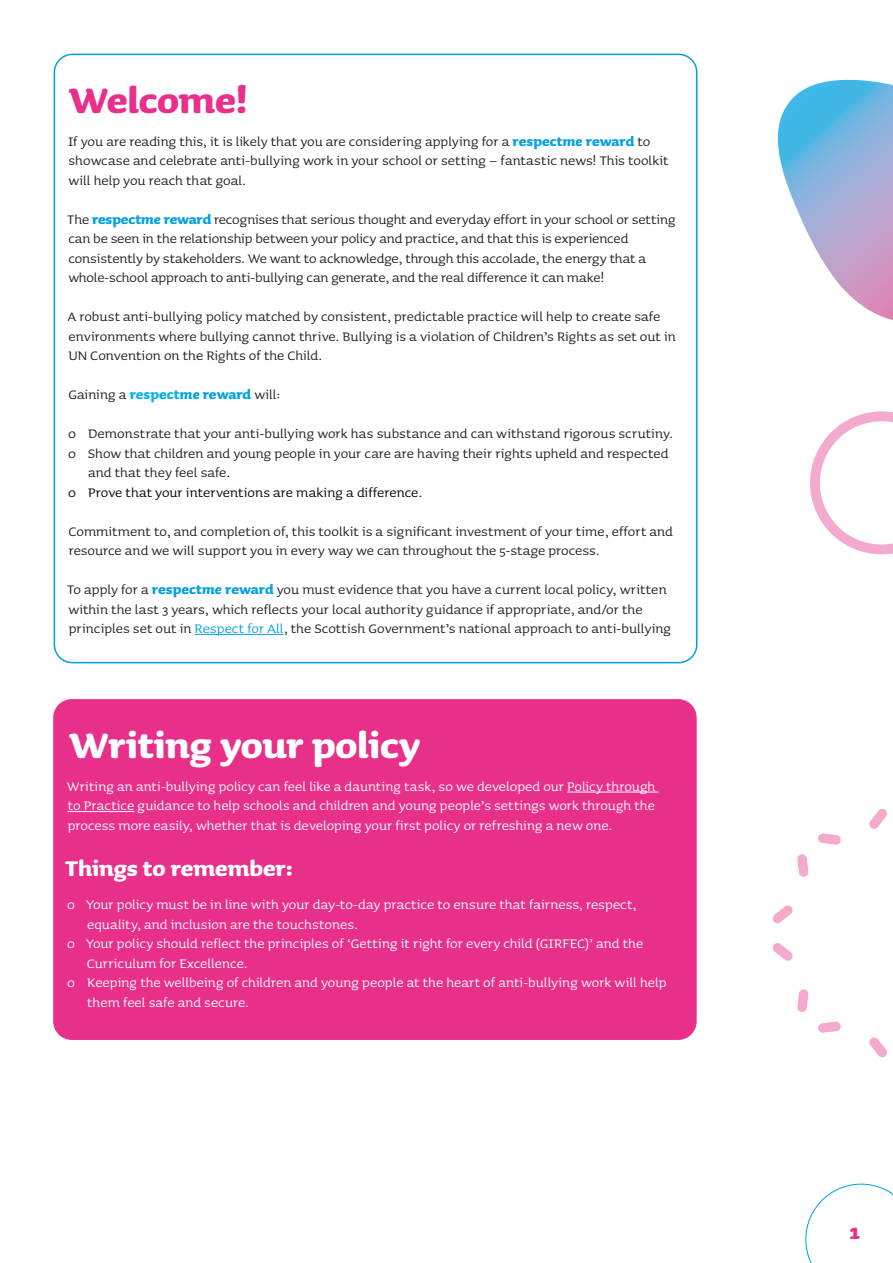
<style>
.page{position:relative;width:893px;height:1263px;background:#fff}
.page>*{position:absolute;margin:0;border:0;box-sizing:border-box;transform-origin:0 0}
.t1{font:700 45px "Sauna Pro";letter-spacing:-.005em;color:#fff}
.t2{font:700 45px "Sauna Pro";letter-spacing:-.005em;color:#e8308a}
.t3{font:700 27px "Sauna Pro";letter-spacing:-.005em;color:#fff}
.t4{font:700 27px "Sauna Pro";color:#e8308a}
.t5{font:16.5px/19.5px "Sauna Pro";color:#1d1d1b}
.t6{font:16.5px/19.5px "Sauna Pro";color:#fff;text-align:justify}
.t7{font:16.5px "Sauna Pro";color:#000}
.s1{font-weight:700;color:#00a1e2}
.s2{font-weight:700;font-style:italic;color:#00a1e2}
.s3{font-weight:700;color:#00b4ea}
.s4{color:#00a1e2}
</style>
<div class="page">
<svg style="left:805px;top:1184px;width:88px;height:79px"></svg>
<hr style="left:195px;top:634px;width:89px;height:1px;background:#00a1e2">
<div style="left:54px;top:700px;width:642px;height:339px;background:#e8308a;border-radius:18px"></div>
<hr style="left:567px;top:792px;width:91px;height:1px;background:#fff">
<hr style="left:68px;top:811px;width:66px;height:1px;background:#fff">
<svg style="left:777px;top:80px;width:116px;height:240px"></svg>
<svg style="left:810px;top:411px;width:83px;height:143px"></svg>
<svg style="left:869px;top:809px;width:18px;height:20px"></svg>
<svg style="left:818px;top:833px;width:23px;height:11px"></svg>
<svg style="left:797px;top:854px;width:12px;height:23px"></svg>
<svg style="left:772px;top:905px;width:21px;height:18px"></svg>
<svg style="left:772px;top:943px;width:21px;height:18px"></svg>
<svg style="left:797px;top:989px;width:12px;height:23px"></svg>
<svg style="left:818px;top:1021px;width:23px;height:12px"></svg>
<svg style="left:869px;top:1037px;width:18px;height:20px"></svg>
<h1 class="t2" style="left:69px;top:74px;width:181px">Welcome!</h1>
<p class="t5" style="left:68px;top:132px;width:602px">If you are reading this, it is likely that you are considering applying for a <span class="s1">respect</span><span class="s2">me</span> <span class="s1">reward</span> to showcase and celebrate anti-bullying work in your school or setting – fantastic news! This toolkit will help you reach that goal.</p>
<p class="t5" style="left:67px;top:210px;width:610px">The <span class="s1">respect</span><span class="s2">me</span> <span class="s1">reward</span> recognises that serious thought and everyday effort in your school or setting can be seen in the relationship between your policy and practice, and that this is experienced consistently by stakeholders. We want to acknowledge, through this accolade, the energy that a whole-school approach to anti-bullying can generate, and the real difference it can make!</p>
<p class="t5" style="left:68px;top:307px;width:610px">A robust anti-bullying policy matched by consistent, predictable practice will help to create safe environments where bullying cannot thrive. Bullying is a violation of Children’s Rights as set out in<br>UN Convention on the Rights of the Child.</p>
<p class="t5" style="left:68px;top:385px;width:213px">Gaining a <span class="s3">respect</span><span class="s2">me</span> <span class="s1">reward</span> will:</p>
<p class="t5" style="left:68px;top:424px;width:606px">0 Demonstrate that your anti-bullying work has substance and can withstand rigorous scrutiny.</p>
<p class="t5" style="left:68px;top:444px;width:602px">0 Show that children and young people in your care are having their rights upheld and respected</p>
<p class="t5" style="left:88px;top:463px;width:143px">and that they feel safe.</p>
<p class="t7" style="left:68px;top:484px;width:356px">0 Prove that your interventions are making a difference.</p>
<p class="t5" style="left:68px;top:521px;width:606px">Commitment to, and completion of, this toolkit is a significant investment of your time, effort and resource and we will support you in every way we can throughout the 5-stage process.</p>
<p class="t5" style="left:67px;top:580px;width:605px">To apply for a <span class="s1">respect</span><span class="s2">me</span> <span class="s1">reward</span> you must evidence that you have a current local policy, written within the last 3 years, which reflects your local authority guidance if appropriate, and/or the principles set out in <span class="s4">Respect for All</span>, the Scottish Government’s national approach to anti-bullying</p>
<h1 class="t1" style="left:70px;top:718px;width:352px">Writing your policy</h1>
<p class="t6" style="left:67px;top:776px;width:590px">Writing an anti-bullying policy can feel like a daunting task, so we developed our Policy through to Practice guidance to help schools and children and young people’s settings work through the process more easily, whether that is developing your first policy or refreshing a new one.</p>
<h2 class="t3" style="left:65px;top:853px;width:230px">Things to remember:</h2>
<p class="t6" style="left:67px;top:895px;width:571px">0 Your policy must be in line with your day-to-day practice to ensure that fairness, respect,</p>
<p class="t6" style="left:87px;top:914px;width:272px">equality, and inclusion are the touchstones.</p>
<p class="t6" style="left:67px;top:934px;width:578px">0 Your policy should reflect the principles of ‘Getting it right for every child (GIRFEC)’ and the</p>
<p class="t6" style="left:87px;top:953px;width:162px">Curriculum for Excellence.</p>
<p class="t6" style="left:67px;top:973px;width:601px">0 Keeping the wellbeing of children and young people at the heart of anti-bullying work will help</p>
<p class="t6" style="left:87px;top:992px;width:163px">them feel safe and secure.</p>
<h2 class="t4" style="left:849px;top:1216px;width:12px">1</h2>
</div>
